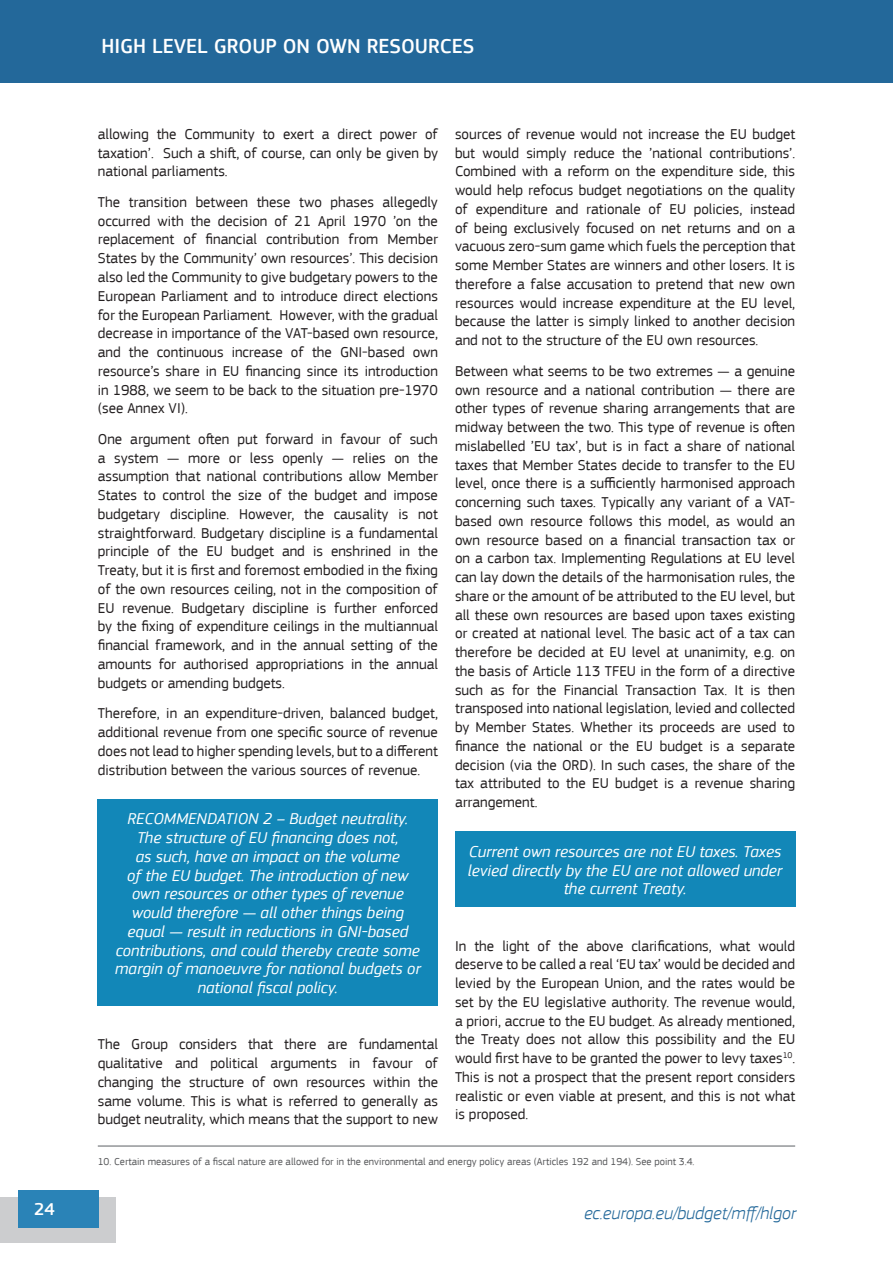
<style>
.page{position:relative;width:893px;height:1263px;background:#fff}
.page>*{position:absolute;margin:0;border:0;box-sizing:border-box;transform-origin:0 0}
.t1{font:500 21px "EC Square Sans Pro";color:#fff}
.t2{font:italic 300 18px "EC Square Sans Pro";color:#23689a}
.t3{font:500 18px "EC Square Sans Pro";color:#fff}
.Paragraph{font:italic 16.5px/18.8px "EC Square Sans Pro";color:#fff;text-align:center}
.Paragraph-2{font:15px/18.8px "EC Square Sans Pro";color:#231f20;text-align:justify}
.footnote{font:10.5px "EC Square Sans Pro";color:#57585a}
</style>
<div class="page">
<div style="left:0;top:1197px;width:116px;height:46px;background:#cccdcf"></div>
<div style="left:18px;top:1191px;width:81px;height:37px;background:#2a83b7"></div>
<div style="left:0;top:0;width:893px;height:83px;background:#23689a"></div>
<div style="left:98px;top:799px;width:340px;height:207px;background:#1287b8"></div>
<div style="left:455px;top:832px;width:340px;height:75px;background:#1287b8"></div>
<hr style="left:98px;top:1145px;width:697px;height:2px;background:#939598">
<h1 class="t1" style="left:101px;top:34px;width:374px">HIGH LEVEL GROUP ON OWN RESOURCES</h1>
<p class="Paragraph-2" style="left:455px;top:125px;width:342px">sources of revenue would not increase the EU budget but would simply reduce the ’national contributions’.<br>Combined with a reform on the expenditure side, this would help refocus budget negotiations on the quality of expenditure and rationale of EU policies, instead of being exclusively focused on net returns and on a vacuous zero-sum game which fuels the perception that some Member States are winners and other losers. It is therefore a false accusation to pretend that new own resources would increase expenditure at the EU level, because the latter is simply linked to another decision and not to the structure of the EU own resources.</p>
<p class="Paragraph-2" style="left:455px;top:361px;width:342px">Between what seems to be two extremes — a genuine own resource and a national contribution — there are other types of revenue sharing arrangements that are midway between the two. This type of revenue is often mislabelled ’EU tax’, but is in fact a share of national taxes that Member States decide to transfer to the EU level, once there is a sufficiently harmonised approach concerning such taxes. Typically any variant of a VAT&shy;based own resource follows this model, as would an own resource based on a financial transaction tax or on a carbon tax. Implementing Regulations at EU level can lay down the details of the harmonisation rules, the share or the amount of be attributed to the EU level, but all these own resources are based upon taxes existing or created at national level. The basic act of a tax can therefore be decided at EU level at unanimity, e.g. on the basis of Article 113 TFEU in the form of a directive such as for the Financial Transaction Tax. It is then transposed into national legislation, levied and collected by Member States. Whether its proceeds are used to finance the national or the EU budget is a separate decision (via the ORD). In such cases, the share of the tax attributed to the EU budget is a revenue sharing arrangement.</p>
<p class="Paragraph" style="left:468px;top:842px;width:316px">Current own resources are not EU taxes. Taxes levied directly by the EU are not allowed under the current Treaty.</p>
<p class="Paragraph-2" style="left:98px;top:125px;width:342px">allowing the Community to exert a direct power of taxation’. Such a shift, of course, can only be given by national parliaments.</p>
<p class="Paragraph-2" style="left:98px;top:193px;width:342px">The transition between these two phases allegedly occurred with the decision of 21 April 1970 ’on the replacement of financial contribution from Member States by the Community’ own resources’. This decision also led the Community to give budgetary powers to the European Parliament and to introduce direct elections for the European Parliament. However, with the gradual decrease in importance of the VAT-based own resource, and the continuous increase of the GNI-based own resource’s share in EU financing since its introduction in 1988, we seem to be back to the situation pre-1970 (see Annex VI).</p>
<p class="Paragraph-2" style="left:98px;top:430px;width:342px">One argument often put forward in favour of such a system — more or less openly — relies on the assumption that national contributions allow Member States to control the size of the budget and impose budgetary discipline. However, the causality is not straightforward. Budgetary discipline is a fundamental principle of the EU budget and is enshrined in the Treaty, but it is first and foremost embodied in the fixing of the own resources ceiling, not in the composition of EU revenue. Budgetary discipline is further enforced by the fixing of expenditure ceilings in the multiannual financial framework, and in the annual setting of the amounts for authorised appropriations in the annual budgets or amending budgets.</p>
<p class="Paragraph-2" style="left:98px;top:704px;width:342px">Therefore, in an expenditure-driven, balanced budget, additional revenue from one specific source of revenue does not lead to higher spending levels, but to a different distribution between the various sources of revenue.</p>
<p class="Paragraph" style="left:115px;top:810px;width:307px">RECOMMENDATION 2 – Budget neutrality.<br>The structure of EU financing does not,<br>as such, have an impact on the volume<br>of the EU budget. The introduction of new own resources or other types of revenue would therefore — all other things being equal — result in reductions in GNI-based contributions, and could thereby create some margin of manoeuvre for national budgets or national fiscal policy.</p>
<p class="Paragraph-2" style="left:455px;top:936px;width:342px">In the light of the above clarifications, what would deserve to be called a real ‘EU tax’ would be decided and levied by the European Union, and the rates would be set by the EU legislative authority. The revenue would, a priori, accrue to the EU budget. As already mentioned, the Treaty does not allow this possibility and the EU would first have to be granted the power to levy taxes<sup>10</sup>.<br>This is not a prospect that the present report considers realistic or even viable at present, and this is not what is proposed.</p>
<p class="footnote" style="left:98px;top:1155px;width:598px">10. Certain measures of a fiscal nature are allowed for in the environmental and energy policy areas (Articles 192 and 194). See point 3.4.</p>
<p class="Paragraph-2" style="left:98px;top:1035px;width:342px">The Group considers that there are fundamental qualitative and political arguments in favour of changing the structure of own resources within the same volume. This is what is referred to generally as budget neutrality, which means that the support to new</p>
<p class="t3" style="left:34px;top:1198px;width:22px">24</p>
<p class="t2" style="left:584px;top:1202px;width:214px">ec.europa.eu/budget/mff/hlgor</p>
</div>
